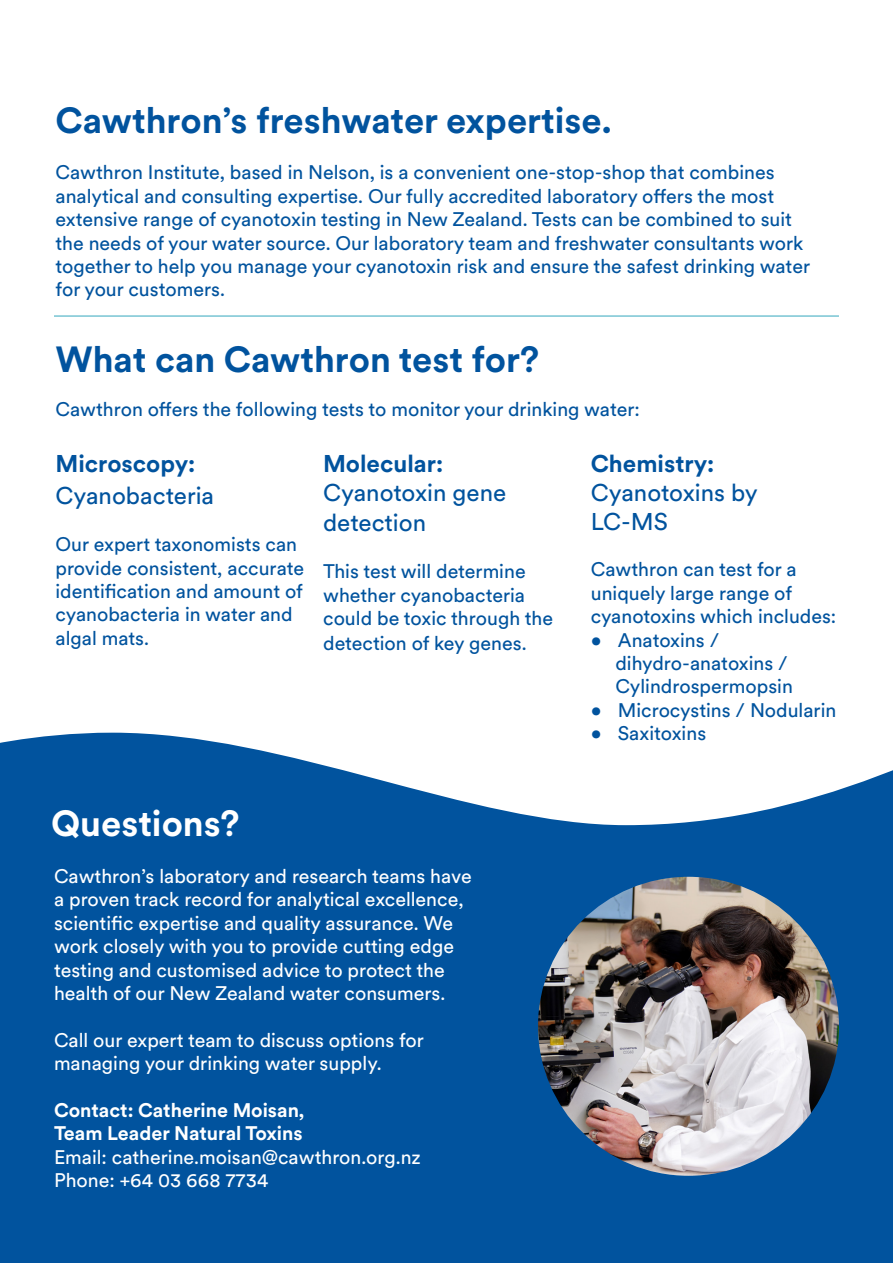
<style>
.page{position:relative;width:893px;height:1263px;background:#fff}
.page>*{position:absolute;margin:0;border:0;box-sizing:border-box;transform-origin:0 0}
.t1{font:700 36px "Circular XX";color:#01539e}
.t2{font:700 36px "Circular XX";color:#fff}
.t3{font:24px "Circular XX";color:#01539e}
.t4{font:700 24px "Circular XX";color:#01539e}
.t5{font:19.5px/23.4px "Circular XX";color:#01539e}
.t6{font:19.5px/23.4px "Circular XX";color:#fff}
.t7{font:700 19.5px "Circular XX";color:#fff}
</style>
<div class="page">
<svg style="left:0;top:732px;width:893px;height:531px;background:#1e66a9"></svg>
<img style="left:538px;top:877px;width:301px;height:299px">
<hr style="left:54px;top:315px;width:785px;height:2px;background:#77c5d3">
<p class="t1" style="left:56px;top:95px;width:558px">Cawthron’s freshwater expertise.</p>
<p class="t5" style="left:56px;top:160px;width:721px">Cawthron Institute, based in Nelson, is a convenient one-stop-shop that combines analytical and consulting expertise. Our fully accredited laboratory offers the most</p>
<p class="t5" style="left:56px;top:207px;width:738px">extensive range of cyanotoxin testing in New Zealand. Tests can be combined to suit</p>
<p class="t5" style="left:56px;top:230px;width:749px">the needs of your water source. Our laboratory team and freshwater consultants work</p>
<p class="t5" style="left:56px;top:254px;width:756px">together to help you manage your cyanotoxin risk and ensure the safest drinking water for your customers.</p>
<p class="t1" style="left:56px;top:335px;width:485px">What can Cawthron test for?</p>
<p class="t5" style="left:56px;top:396px;width:586px">Cawthron offers the following tests to monitor your drinking water:</p>
<p class="t4" style="left:56px;top:447px;width:141px">Microscopy:</p>
<p class="t3" style="left:56px;top:480px;width:160px">Cyanobacteria</p>
<p class="t5" style="left:56px;top:532px;width:250px">Our expert taxonomists can provide consistent, accurate identification and amount of cyanobacteria in water and algal mats.</p>
<p class="t4" style="left:591px;top:447px;width:125px">Chemistry:</p>
<p class="t3" style="left:591px;top:476px;width:169px">Cyanotoxins by</p>
<p class="t3" style="left:591px;top:505px;width:79px">LC-MS</p>
<p class="t5" style="left:591px;top:557px;width:207px">Cawthron can test for a uniquely large range of</p>
<p class="t5" style="left:591px;top:604px;width:247px">cyanotoxins which includes:</p>
<p class="t5" style="left:591px;top:627px;width:130px">• Anatoxins /</p>
<p class="t5" style="left:615px;top:651px;width:174px">dihydro-anatoxins /</p>
<p class="t5" style="left:615px;top:674px;width:179px">Cylindrospermopsin</p>
<p class="t5" style="left:591px;top:697px;width:247px">• Microcystins / Nodularin</p>
<p class="t5" style="left:591px;top:721px;width:117px">• Saxitoxins</p>
<p class="t4" style="left:323px;top:447px;width:122px">Molecular:</p>
<p class="t3" style="left:323px;top:476px;width:185px">Cyanotoxin gene</p>
<p class="t3" style="left:323px;top:507px;width:105px">detection</p>
<p class="t5" style="left:323px;top:559px;width:231px">This test will determine whether cyanobacteria could be toxic through the</p>
<p class="t5" style="left:323px;top:631px;width:205px">detection of key genes.</p>
<p class="t2" style="left:51px;top:798px;width:190px">Questions?</p>
<p class="t6" style="left:54px;top:863px;width:419px">Cawthron’s laboratory and research teams have</p>
<p class="t6" style="left:54px;top:887px;width:411px">a proven track record for analytical excellence,</p>
<p class="t6" style="left:54px;top:910px;width:402px">scientific expertise and quality assurance. We work closely with you to provide cutting edge testing and customised advice to protect the health of our New Zealand water consumers.</p>
<p class="t6" style="left:54px;top:1027px;width:371px">Call our expert team to discuss options for</p>
<p class="t6" style="left:54px;top:1051px;width:329px">managing your drinking water supply.</p>
<p class="t7" style="left:54px;top:1097px;width:252px">Contact: Catherine Moisan,</p>
<p class="t7" style="left:54px;top:1120px;width:250px">Team Leader Natural Toxins</p>
<p class="t6" style="left:54px;top:1144px;width:368px">Email: catherine.moisan@cawthron.org.nz</p>
<p class="t6" style="left:54px;top:1168px;width:216px">Phone: +64 03 668 7734</p>
</div>
